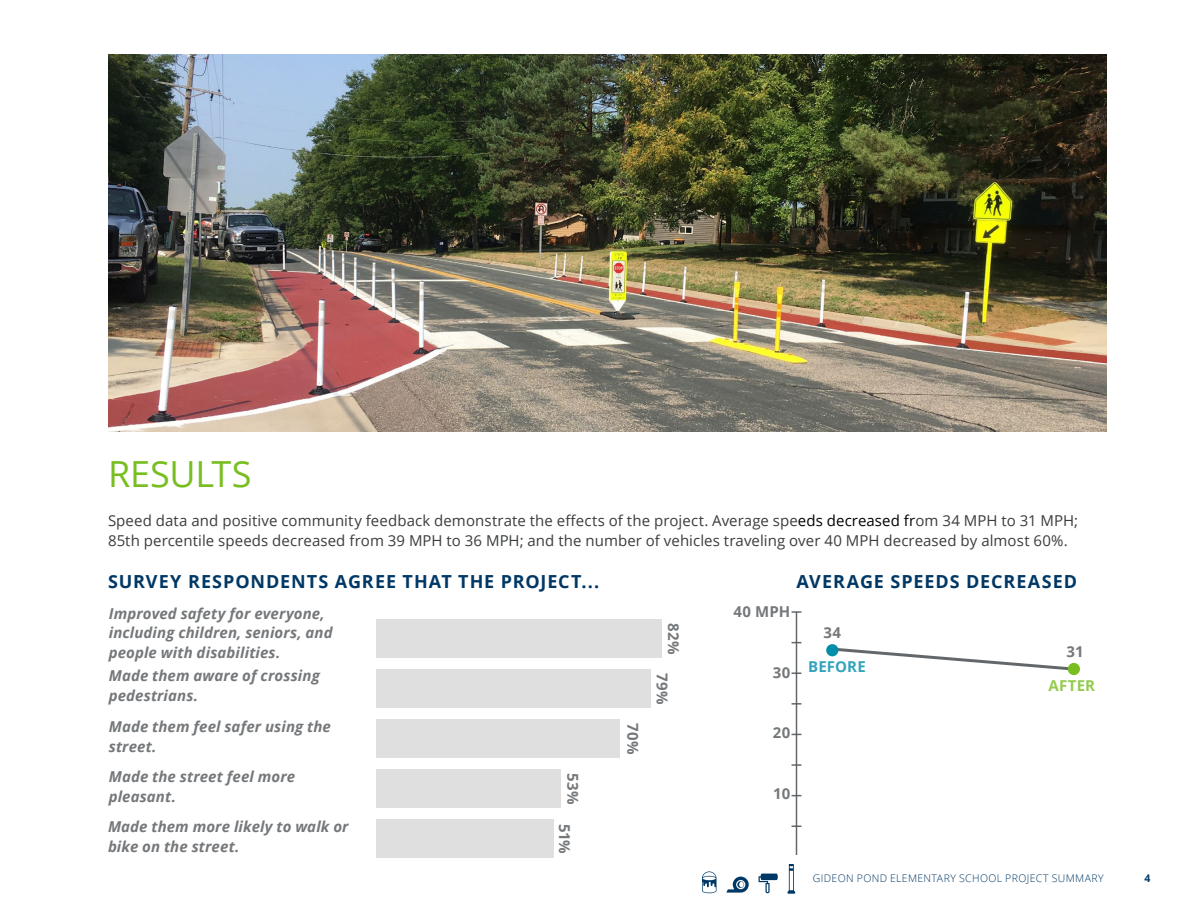
<style>
.page{position:relative;width:1188px;height:918px;background:#fff}
.page>*{position:absolute;margin:0;border:0;box-sizing:border-box;transform-origin:0 0}
.t1{font:36px "Open Sans";letter-spacing:-.005em;color:#78be21}
.t2{font:700 18px "Open Sans";letter-spacing:.055em;color:#003865}
.t3{font:italic 700 15px/19.5px "Open Sans";letter-spacing:.005em;color:#75787b}
.t4{font:15px/19.5px "Open Sans";letter-spacing:.005em;color:#3a3c3e}
.t5{font:700 15px "Open Sans";letter-spacing:.02em;color:#75787b}
.t6{font:700 15px "Open Sans";letter-spacing:.01em;color:#33a4bb}
.t7{font:700 15px "Open Sans";letter-spacing:.02em;color:#93cb4e}
.t8{font:300 10.5px "Open Sans";letter-spacing:.035em;color:#003865}
.t9{font:700 10.5px "Open Sans";color:#003865}
.s1{color:#000}
</style>
<div class="page">
<img style="left:108px;top:54px;width:999px;height:378px">
<div style="left:376px;top:719px;width:244px;height:39px;background:#dcdcdd"></div>
<svg style="left:834px;top:646px;width:241px;height:26px"></svg>
<hr style="left:796px;top:612px;width:1px;height:243px;background:#53565a">
<div style="left:826px;top:644px;width:12px;height:12px;background:#008eaa;border-radius:50%"></div>
<div style="left:1068px;top:663px;width:12px;height:12px;background:#78be21;border-radius:50%"></div>
<svg style="left:792px;top:672px;width:9px;height:2px"></svg>
<svg style="left:792px;top:611px;width:9px;height:2px"></svg>
<div style="left:376px;top:769px;width:185px;height:39px;background:#dcdcdd"></div>
<div style="left:376px;top:669px;width:275px;height:39px;background:#dcdcdd"></div>
<div style="left:376px;top:620px;width:286px;height:38px;background:#dcdcdd"></div>
<div style="left:376px;top:819px;width:178px;height:39px;background:#dcdcdd"></div>
<svg style="left:792px;top:764px;width:9px;height:2px"></svg>
<svg style="left:792px;top:703px;width:9px;height:2px"></svg>
<svg style="left:759px;top:874px;width:19px;height:19px"></svg>
<svg style="left:726px;top:877px;width:23px;height:16px"></svg>
<svg style="left:702px;top:871px;width:15px;height:22px"></svg>
<svg style="left:788px;top:864px;width:7px;height:30px"></svg>
<h1 class="t1" style="left:108px;top:449px;width:145px">RESULTS</h1>
<p class="t4" style="left:108px;top:511px;width:972px">Speed data and positive community feedback demonstrate the effects of the project. Average spe<span class="s1">eds decreased fr</span>om 34 MPH to 31 MPH;<br>85th percentile speeds decreased from 39 MPH to 36 MPH; and the number of vehicles traveling over 40 MPH decreased by almost 60%.</p>
<p class="t2" style="left:108px;top:569px;width:493px">SURVEY RESPONDENTS AGREE THAT THE PROJECT...</p>
<p class="t3" style="left:109px;top:603px;width:225px">Improved safety for everyone, including children, seniors, and people with disabilities.</p>
<p class="t5" style="left:684px;top:623px;width:33px;rotate:90deg">82%</p>
<p class="t3" style="left:109px;top:666px;width:213px">Made them aware of crossing pedestrians.</p>
<p class="t5" style="left:673px;top:673px;width:33px;rotate:90deg">79%</p>
<p class="t3" style="left:109px;top:717px;width:224px">Made them feel safer using the street.</p>
<p class="t5" style="left:644px;top:723px;width:33px;rotate:90deg">70%</p>
<p class="t3" style="left:109px;top:767px;width:188px">Made the street feel more pleasant.</p>
<p class="t5" style="left:584px;top:773px;width:33px;rotate:90deg">53%</p>
<p class="t3" style="left:108px;top:816px;width:242px">Made them more likely to walk or bike on the street.</p>
<p class="t5" style="left:575px;top:824px;width:31px;rotate:90deg">51%</p>
<p class="t2" style="left:796px;top:569px;width:282px">AVERAGE SPEEDS DECREASED</p>
<p class="t5" style="left:733px;top:601px;width:58px">40 MPH</p>
<p class="t5" style="left:773px;top:661px;width:19px">30</p>
<p class="t5" style="left:824px;top:622px;width:19px">34</p>
<p class="t6" style="left:808px;top:655px;width:59px">BEFORE</p>
<p class="t5" style="left:773px;top:722px;width:19px">20</p>
<p class="t5" style="left:773px;top:783px;width:18px">10</p>
<p class="t5" style="left:1066px;top:641px;width:19px">31</p>
<p class="t7" style="left:1048px;top:675px;width:48px">AFTER</p>
<p class="t8" style="left:813px;top:871px;width:292px">GIDEON POND ELEMENTARY SCHOOL PROJECT SUMMARY</p>
<p class="t9" style="left:1145px;top:870px;width:7px">4</p>
</div>
